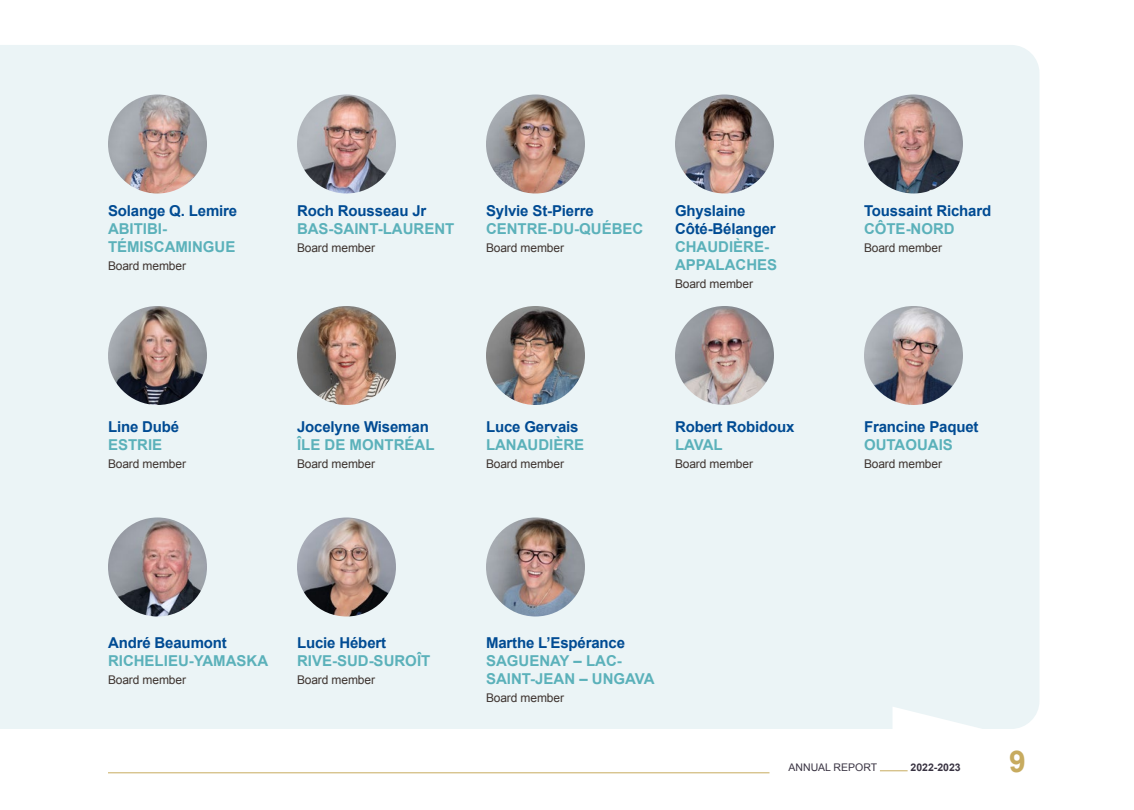
<style>
.page{position:relative;width:1134px;height:810px;background:#fff}
.page>*{position:absolute;margin:0;border:0;box-sizing:border-box;transform-origin:0 0}
.t1{font:700 30px "Arial";color:#c7ab5f}
.t2{font:700 15px/18px "Arial";color:#5bb1ba}
.t3{font:700 15px/18px "Arial";letter-spacing:-.01em;color:#004b93}
.t4{font:12px "Arial";letter-spacing:-.01em;color:#3e3430}
.t5{font:10.5px "Arial";color:#393342}
.t6{font:700 10.5px "Arial";color:#393342}
</style>
<div class="page">
<div style="left:0;top:45px;width:1040px;height:684px;background:#ebf4f6"></div>
<hr style="left:108px;top:772px;width:662px;height:1px;background:#c7ab5f">
<img style="left:108px;top:518px;width:99px;height:98px;border-radius:50px">
<img style="left:297px;top:518px;width:99px;height:98px;border-radius:50px">
<img style="left:486px;top:518px;width:99px;height:98px;border-radius:50px">
<img style="left:108px;top:94px;width:99px;height:100px;border-radius:50px">
<img style="left:297px;top:94px;width:99px;height:100px;border-radius:50px">
<img style="left:486px;top:94px;width:99px;height:100px;border-radius:50px">
<img style="left:675px;top:94px;width:99px;height:100px;border-radius:50px">
<img style="left:864px;top:94px;width:99px;height:100px;border-radius:50px">
<img style="left:108px;top:306px;width:99px;height:99px;border-radius:50px">
<img style="left:297px;top:306px;width:99px;height:99px;border-radius:50px">
<img style="left:486px;top:306px;width:99px;height:99px;border-radius:50px">
<img style="left:675px;top:306px;width:99px;height:99px;border-radius:50px">
<img style="left:864px;top:306px;width:99px;height:99px;border-radius:50px">
<svg style="left:880px;top:770px;width:28px;height:1px"></svg>
<p class="t3" style="left:108px;top:202px;width:131px">Solange Q. Lemire</p>
<p class="t2" style="left:108px;top:220px;width:129px">ABITIBI-<br>TÉMISCAMINGUE</p>
<p class="t4" style="left:108px;top:258px;width:80px">Board member</p>
<p class="t3" style="left:108px;top:418px;width:73px">Line Dubé</p>
<p class="t2" style="left:108px;top:436px;width:56px">ESTRIE</p>
<p class="t4" style="left:108px;top:456px;width:80px">Board member</p>
<p class="t3" style="left:297px;top:202px;width:131px">Roch Rousseau Jr</p>
<p class="t2" style="left:297px;top:220px;width:159px">BAS-SAINT-LAURENT</p>
<p class="t4" style="left:297px;top:240px;width:80px">Board member</p>
<p class="t3" style="left:486px;top:202px;width:109px">Sylvie St-Pierre</p>
<p class="t2" style="left:486px;top:220px;width:159px">CENTRE-DU-QUÉBEC</p>
<p class="t4" style="left:486px;top:240px;width:80px">Board member</p>
<p class="t3" style="left:675px;top:202px;width:102px">Ghyslaine<br>Côté-Bélanger</p>
<p class="t2" style="left:675px;top:238px;width:104px">CHAUDIÈRE-<br>APPALACHES</p>
<p class="t4" style="left:675px;top:276px;width:80px">Board member</p>
<p class="t3" style="left:297px;top:418px;width:133px">Jocelyne Wiseman</p>
<p class="t2" style="left:297px;top:436px;width:139px">ÎLE DE MONTRÉAL</p>
<p class="t4" style="left:297px;top:456px;width:80px">Board member</p>
<p class="t3" style="left:486px;top:418px;width:94px">Luce Gervais</p>
<p class="t2" style="left:486px;top:436px;width:100px">LANAUDIÈRE</p>
<p class="t4" style="left:486px;top:456px;width:80px">Board member</p>
<p class="t3" style="left:675px;top:418px;width:121px">Robert Robidoux</p>
<p class="t2" style="left:675px;top:436px;width:49px">LAVAL</p>
<p class="t4" style="left:675px;top:456px;width:80px">Board member</p>
<p class="t3" style="left:864px;top:202px;width:129px">Toussaint Richard</p>
<p class="t2" style="left:864px;top:220px;width:92px">CÔTE-NORD</p>
<p class="t4" style="left:864px;top:240px;width:80px">Board member</p>
<p class="t3" style="left:864px;top:418px;width:116px">Francine Paquet</p>
<p class="t2" style="left:864px;top:436px;width:90px">OUTAOUAIS</p>
<p class="t4" style="left:864px;top:456px;width:80px">Board member</p>
<p class="t3" style="left:108px;top:634px;width:120px">André Beaumont</p>
<p class="t2" style="left:108px;top:652px;width:162px">RICHELIEU-YAMASKA</p>
<p class="t4" style="left:108px;top:672px;width:80px">Board member</p>
<p class="t3" style="left:297px;top:634px;width:91px">Lucie Hébert</p>
<p class="t2" style="left:297px;top:652px;width:135px">RIVE-SUD-SUROÎT</p>
<p class="t4" style="left:297px;top:672px;width:80px">Board member</p>
<p class="t3" style="left:486px;top:634px;width:141px">Marthe L’Espérance</p>
<p class="t2" style="left:486px;top:652px;width:170px">SAGUENAY – LAC-<br>SAINT-JEAN – UNGAVA</p>
<p class="t4" style="left:486px;top:690px;width:80px">Board member</p>
<p class="t5" style="left:789px;top:761px;width:90px">ANNUAL REPORT</p>
<p class="t6" style="left:911px;top:761px;width:52px">2022-2023</p>
<h1 class="t1" style="left:1009px;top:741px;width:18px">9</h1>
</div>
